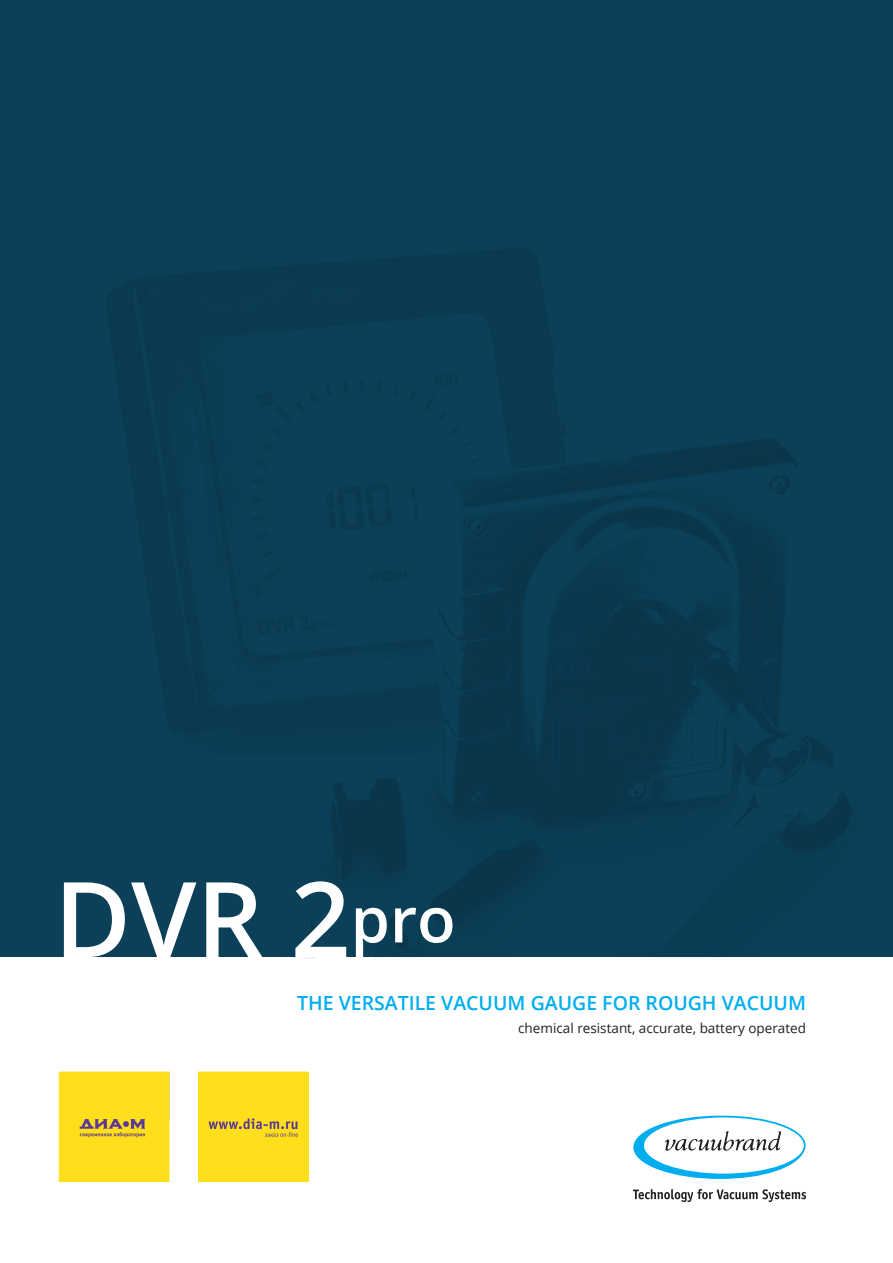
<style>
.page{position:relative;width:893px;height:1263px;background:#fff}
.page>*{position:absolute;margin:0;border:0;box-sizing:border-box;transform-origin:0 0}
.t1{font:600 105px "Open Sans";color:#fff}
.t2{font:600 19.5px "Open Sans";color:#00aeef}
.t3{font:13.5px "Open Sans";color:#231f20}
.s1{font-size:63px}
</style>
<div class="page">
<div style="left:0;top:0;width:893px;height:957px;background:#0b4058"></div>
<svg style="left:633px;top:1116px;width:173px;height:63px"></svg>
<svg style="left:633px;top:1189px;width:173px;height:13px"></svg>
<div style="left:26px;top:221px;width:639px;height:536px;background:#0b4058"></div>
<div style="left:882px;top:424px;width:11px;height:472px;background:#0b4058"></div>
<img style="left:242px;top:423px;width:640px;height:536px">
<img style="left:58px;top:1071px;width:251px;height:112px">
<h1 class="t1" style="left:54px;top:847px;width:403px">DVR 2<span class="s1">pro</span></h1>
<h2 class="t2" style="left:297px;top:990px;width:510px">THE VERSATILE VACUUM GAUGE FOR ROUGH VACUUM</h2>
<p class="t3" style="left:518px;top:1019px;width:289px">chemical resistant, accurate, battery operated</p>
</div>
